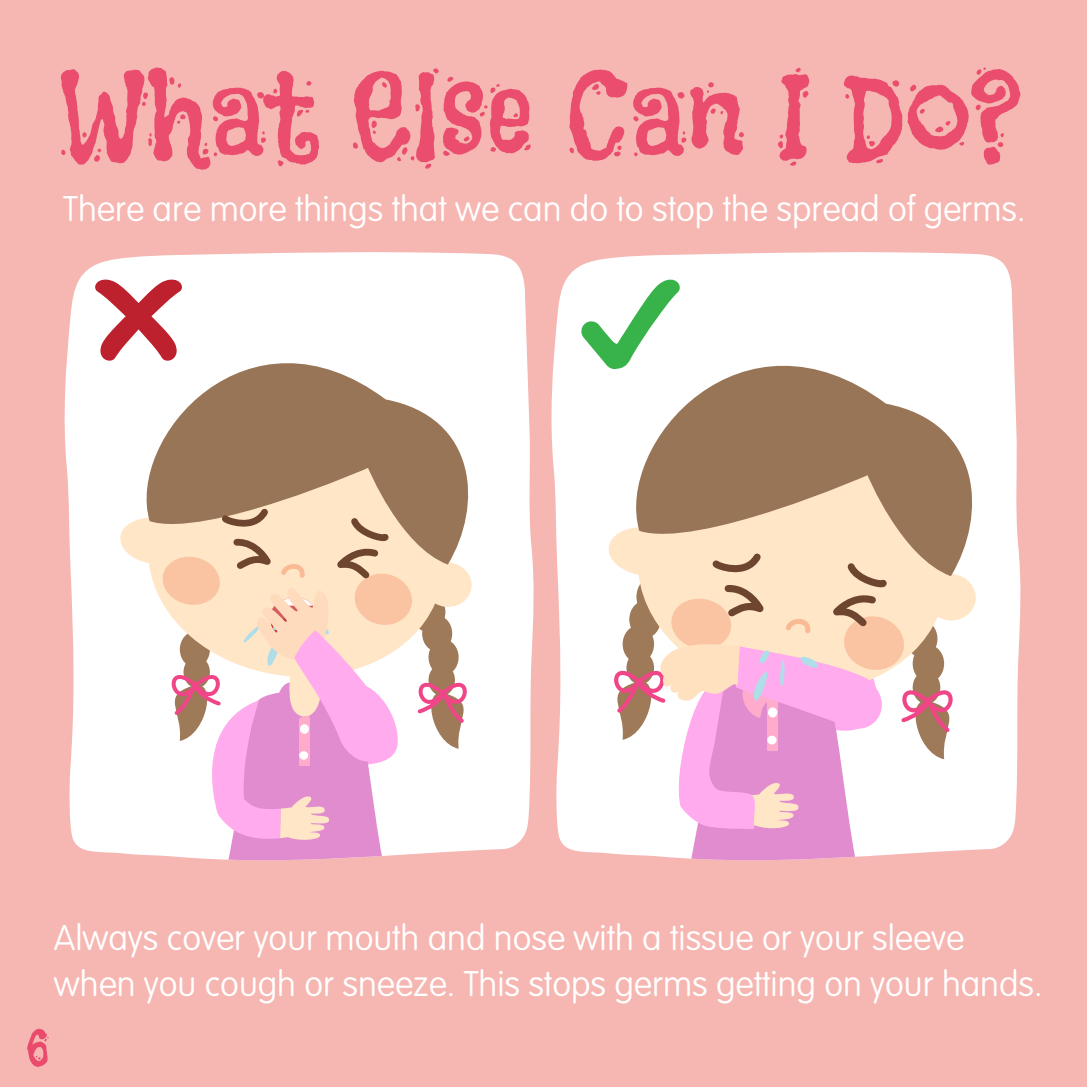
<style>
.page{position:relative;width:1087px;height:1087px;background:#fff}
.page>*{position:absolute;margin:0;border:0;box-sizing:border-box;transform-origin:0 0}
.t1{font:119px "Flavors";color:#ea4d6d}
.t2{font:52.5px "Flavors";color:#ea4b6d}
.t3{font:100 35px/45.5px "VAG Rounded";color:#fff}
</style>
<div class="page">
<div style="left:0;top:0;width:1086px;height:1086px;background:#f6b6b1"></div>
<svg style="left:64px;top:252px;width:470px;height:604px;background:#fef7f6"></svg>
<div style="left:119px;top:434px;width:41px;height:250px;background:#fff"></div>
<svg style="left:126px;top:296px;width:357px;height:268px;background:#d0bfb0"></svg>
<svg style="left:160px;top:503px;width:318px;height:358px;background:#efcbce"></svg>
<svg style="left:551px;top:252px;width:470px;height:601px;background:#fdf6f5"></svg>
<svg style="left:607px;top:439px;width:370px;height:262px;background:#fffbf6"></svg>
<svg style="left:614px;top:296px;width:373px;height:280px;background:#d1bead"></svg>
<svg style="left:601px;top:547px;width:363px;height:314px;background:#f2ced4"></svg>
<svg style="left:580px;top:277px;width:102px;height:92px;background:#c4e8c9"></svg>
<svg style="left:92px;top:279px;width:93px;height:84px;background:#e19aa0"></svg>
<h1 class="t1" style="left:62px;top:43px;width:957px">What Else Can I Do?</h1>
<p class="t3" style="left:63px;top:186px;width:963px">There are more things that we can do to stop the spread of germs.</p>
<p class="t3" style="left:54px;top:914px;width:989px">Always cover your mouth and nose with a tissue or your sleeve when you cough or sneeze. This stops germs getting on your hands.</p>
<h2 class="t2" style="left:26px;top:1014px;width:25px">6</h2>
</div>
